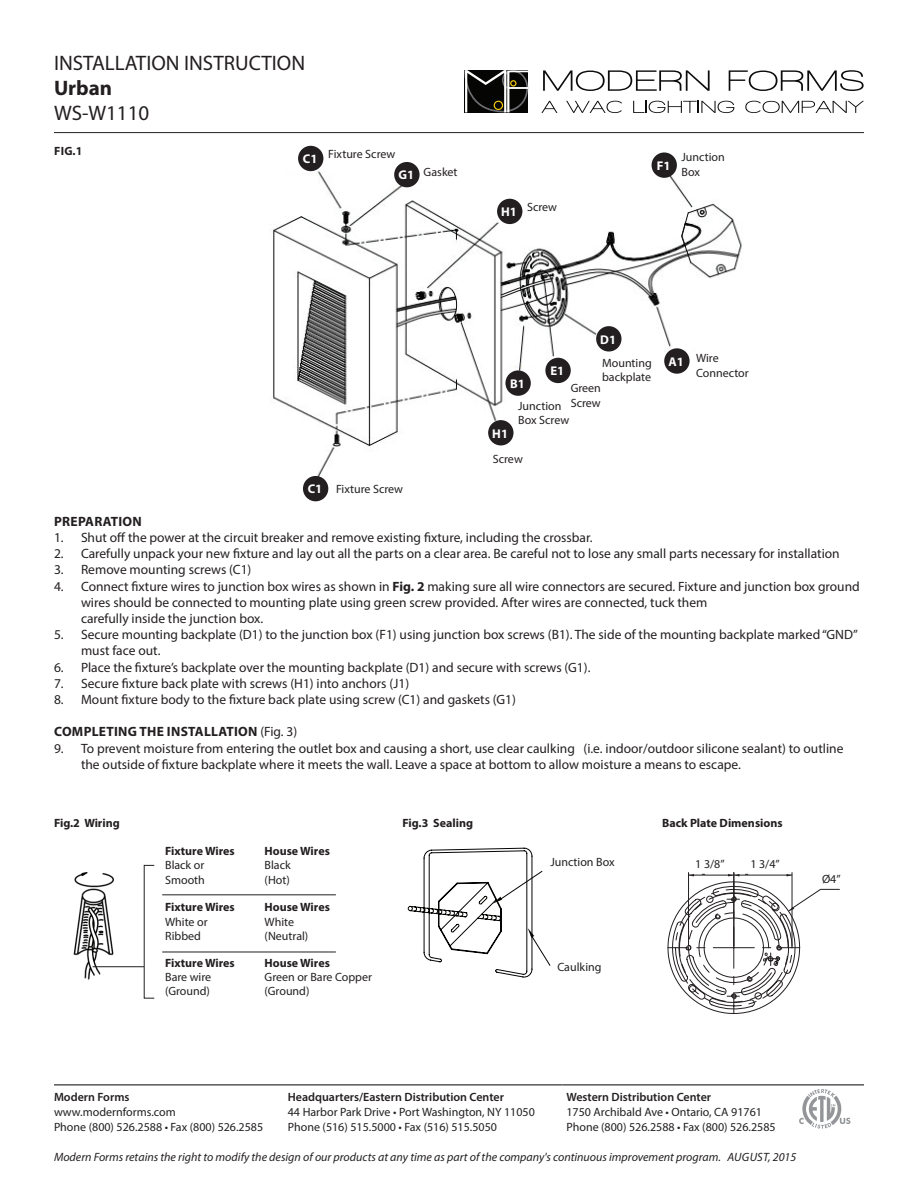
<style>
.page{position:relative;width:918px;height:1188px;background:#fff}
.page>*{position:absolute;margin:0;border:0;box-sizing:border-box;transform-origin:0 0}
.t1{font:21px "Myriad Pro";color:#231f20}
.t2{font:700 21px "Myriad Pro";color:#231f20}
.t3{font:13.5px/16.2px "Myriad Pro";color:#231f20}
.t4{font:700 13.5px "Myriad Pro";letter-spacing:.02em;color:#231f20}
.t5{font:700 12.75px "Myriad Pro";color:#fff}
.t6{font:12px/14.4px "Myriad Pro";color:#231f20}
.t7{font:italic 12px "Myriad Pro";color:#231f20}
.t8{font:700 12px "Myriad Pro";color:#231f20}
.t9{font:600 12px "Myriad Pro";color:#231f20}
.s1{font-weight:700}
.s2{font-weight:400}
</style>
<div class="page">
<hr style="left:54px;top:132px;width:810px;height:1px;background:#231f20">
<hr style="left:54px;top:1084px;width:230px;height:1px;background:#231f20">
<hr style="left:284px;top:1084px;width:279px;height:1px;background:#231f20">
<hr style="left:563px;top:1084px;width:301px;height:1px;background:#231f20">
<svg style="left:543px;top:70px;width:167px;height:21px"></svg>
<svg style="left:729px;top:70px;width:135px;height:21px"></svg>
<svg style="left:541px;top:101px;width:16px;height:12px"></svg>
<svg style="left:566px;top:101px;width:56px;height:12px"></svg>
<svg style="left:633px;top:101px;width:101px;height:12px"></svg>
<svg style="left:745px;top:101px;width:119px;height:12px"></svg>
<svg style="left:464px;top:70px;width:65px;height:42px;background:#3d3c38"></svg>
<svg style="left:799px;top:1089px;width:51px;height:40px"></svg>
<img style="left:271px;top:146px;width:471px;height:356px">
<div style="left:298px;top:146px;width:25px;height:25px;background:#231f20;border-radius:50%"></div>
<div style="left:303px;top:476px;width:25px;height:25px;background:#231f20;border-radius:50%"></div>
<div style="left:488px;top:420px;width:26px;height:25px;background:#231f20;border-radius:50%"></div>
<div style="left:497px;top:199px;width:25px;height:25px;background:#231f20;border-radius:50%"></div>
<div style="left:505px;top:370px;width:26px;height:26px;background:#231f20;border-radius:50%"></div>
<div style="left:545px;top:358px;width:26px;height:25px;background:#231f20;border-radius:50%"></div>
<div style="left:596px;top:326px;width:26px;height:26px;background:#231f20;border-radius:50%"></div>
<div style="left:664px;top:348px;width:26px;height:26px;background:#231f20;border-radius:50%"></div>
<div style="left:652px;top:152px;width:25px;height:26px;background:#231f20;border-radius:50%"></div>
<div style="left:394px;top:162px;width:26px;height:25px;background:#231f20;border-radius:50%"></div>
<img style="left:73px;top:872px;width:41px;height:108px">
<hr style="left:93px;top:966px;width:51px;height:1px;background:#231f20">
<hr style="left:162px;top:895px;width:174px;height:1px;background:#231f20">
<hr style="left:162px;top:952px;width:174px;height:1px;background:#231f20">
<svg style="left:407px;top:847px;width:144px;height:131px"></svg>
<svg style="left:667px;top:872px;width:173px;height:142px"></svg>
<div style="left:822px;top:874px;width:28px;height:14px;background:#fff"></div>
<h1 class="t1" style="left:54px;top:50px;width:253px">INSTALLATION INSTRUCTION</h1>
<h1 class="t2" style="left:54px;top:74px;width:60px">Urban</h1>
<h1 class="t1" style="left:54px;top:100px;width:97px">WS-W1110</h1>
<p class="t8" style="left:54px;top:143px;width:30px">FIG.1</p>
<p class="t5" style="left:303px;top:151px;width:16px">C1</p>
<p class="t6" style="left:328px;top:146px;width:69px">Fixture Screw</p>
<p class="t5" style="left:398px;top:167px;width:17px">G1</p>
<p class="t6" style="left:424px;top:164px;width:35px">Gasket</p>
<p class="t5" style="left:501px;top:204px;width:17px">H1</p>
<p class="t6" style="left:527px;top:200px;width:32px">Screw</p>
<p class="t5" style="left:657px;top:157px;width:15px">F1</p>
<p class="t6" style="left:681px;top:150px;width:45px">Junction<br>Box</p>
<p class="t5" style="left:308px;top:481px;width:16px">C1</p>
<p class="t6" style="left:336px;top:481px;width:69px">Fixture Screw</p>
<p class="t5" style="left:600px;top:331px;width:17px">D1</p>
<p class="t6" style="left:602px;top:355px;width:51px">Mounting backplate</p>
<p class="t5" style="left:550px;top:363px;width:15px">E1</p>
<p class="t5" style="left:510px;top:375px;width:16px">B1</p>
<p class="t6" style="left:571px;top:381px;width:32px">Green<br>Screw</p>
<p class="t6" style="left:518px;top:398px;width:53px">Junction<br>Box Screw</p>
<p class="t5" style="left:492px;top:425px;width:17px">H1</p>
<p class="t6" style="left:493px;top:451px;width:32px">Screw</p>
<p class="t5" style="left:669px;top:353px;width:17px">A1</p>
<p class="t6" style="left:696px;top:351px;width:54px">Wire<br>Connector</p>
<p class="t4" style="left:54px;top:512px;width:89px">PREPARATION</p>
<p class="t3" style="left:54px;top:529px;width:540px">1. Shut off the power at the circuit breaker and remove existing fixture, including the crossbar.</p>
<p class="t3" style="left:54px;top:545px;width:787px">2. Carefully unpack your new fixture and lay out all the parts on a clear area. Be careful not to lose any small parts necessary for installation</p>
<p class="t3" style="left:54px;top:562px;width:199px">3. Remove mounting screws (C1)</p>
<p class="t3" style="left:81px;top:578px;width:780px;text-indent:-27px">4. Connect fixture wires to junction box wires as shown in <span class="s1">Fig. 2</span> making sure all wire connectors are secured. Fixture and junction box ground wires should be connected to mounting plate using green screw provided. After wires are connected, tuck them<br>carefully inside the junction box.</p>
<p class="t3" style="left:81px;top:626px;width:779px;text-indent:-27px">5. Secure mounting backplate (D1) to the junction box (F1) using junction box screws (B1). The side of the mounting backplate marked “GND” must face out.</p>
<p class="t3" style="left:54px;top:659px;width:538px">6. Place the fixture’s backplate over the mounting backplate (D1) and secure with screws (G1).</p>
<p class="t3" style="left:54px;top:675px;width:357px">7. Secure fixture back plate with screws (H1) into anchors (J1)</p>
<p class="t3" style="left:54px;top:691px;width:464px">8. Mount fixture body to the fixture back plate using screw (C1) and gaskets (G1)</p>
<p class="t4" style="left:54px;top:723px;width:245px">COMPLETING THE INSTALLATION <span class="s2">(Fig. 3)</span></p>
<p class="t3" style="left:81px;top:740px;width:764px;text-indent:-27px">9. To prevent moisture from entering the outlet box and causing a short, use clear caulking (i.e. indoor/outdoor silicone sealant) to outline the outside of fixture backplate where it meets the wall. Leave a space at bottom to allow moisture a means to escape.</p>
<p class="t8" style="left:54px;top:815px;width:67px">Fig.2 Wiring</p>
<p class="t8" style="left:165px;top:843px;width:71px">Fixture Wires</p>
<p class="t6" style="left:165px;top:858px;width:41px">Black or<br>Smooth</p>
<p class="t8" style="left:165px;top:900px;width:71px">Fixture Wires</p>
<p class="t6" style="left:165px;top:914px;width:44px">White or<br>Ribbed</p>
<p class="t8" style="left:165px;top:955px;width:71px">Fixture Wires</p>
<p class="t6" style="left:165px;top:970px;width:48px">Bare wire (Ground)</p>
<p class="t8" style="left:265px;top:843px;width:67px">House Wires</p>
<p class="t6" style="left:265px;top:858px;width:28px">Black (Hot)</p>
<p class="t8" style="left:265px;top:900px;width:67px">House Wires</p>
<p class="t6" style="left:265px;top:914px;width:45px">White (Neutral)</p>
<p class="t8" style="left:265px;top:955px;width:67px">House Wires</p>
<p class="t6" style="left:265px;top:970px;width:109px">Green or Bare Copper (Ground)</p>
<p class="t8" style="left:402px;top:815px;width:72px">Fig.3 Sealing</p>
<p class="t6" style="left:550px;top:854px;width:66px">Junction Box</p>
<p class="t6" style="left:557px;top:960px;width:46px">Caulking</p>
<p class="t8" style="left:662px;top:815px;width:122px">Back Plate Dimensions</p>
<p class="t6" style="left:695px;top:856px;width:31px">1 3/8”</p>
<p class="t6" style="left:750px;top:856px;width:31px">1 3/4”</p>
<p class="t6" style="left:822px;top:872px;width:20px">Ø4”</p>
<p class="t9" style="left:566px;top:1089px;width:146px">Western Distribution Center</p>
<p class="t6" style="left:566px;top:1104px;width:211px;line-height:15px">1750 Archibald Ave • Ontario, CA 91761<br>Phone (800) 526.2588 • Fax (800) 526.2585</p>
<p class="t7" style="left:54px;top:1149px;width:744px">Modern Forms retains the right to modify the design of our products at any time as part of the company's continuous improvement program. August, 2015</p>
<p class="t9" style="left:54px;top:1089px;width:77px">Modern Forms</p>
<p class="t6" style="left:54px;top:1104px;width:211px;line-height:15px">www.modernforms.com<br>Phone (800) 526.2588 • Fax (800) 526.2585</p>
<p class="t9" style="left:288px;top:1089px;width:218px">Headquarters/Eastern Distribution Center</p>
<p class="t6" style="left:288px;top:1104px;width:249px;line-height:15px">44 Harbor Park Drive • Port Washington, NY 11050<br>Phone (516) 515.5000 • Fax (516) 515.5050</p>
</div>
